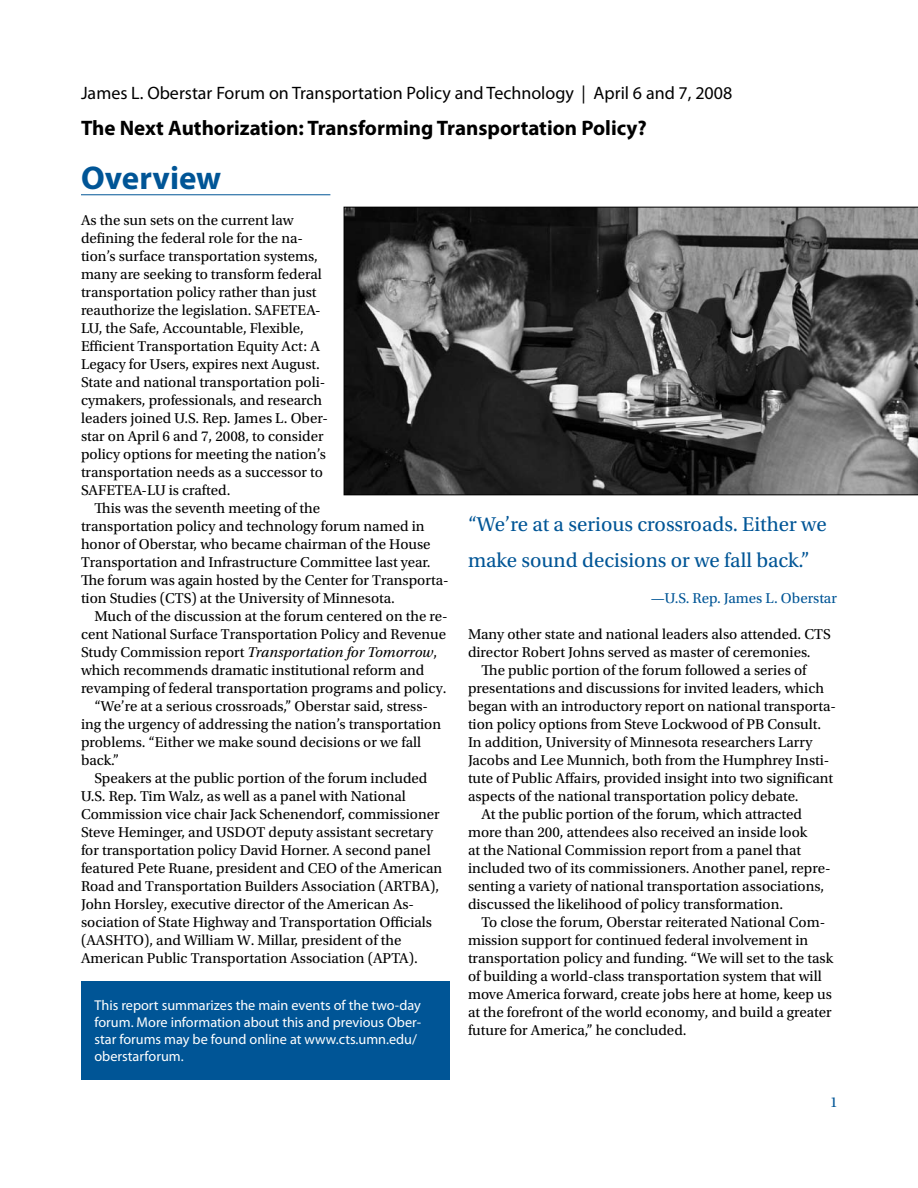
<style>
.page{position:relative;width:918px;height:1188px;background:#fff}
.page>*{position:absolute;margin:0;border:0;box-sizing:border-box;transform-origin:0 0}
.t1{font:700 33px "Myriad Pro";color:#005596}
.t2{font:21px/36px "Utopia Std";color:#005596}
.t3{font:700 21px "Myriad Pro";color:#000}
.t4{font:18px "Myriad Pro";color:#000}
.t5{font:15px/18px "Utopia Std";color:#000}
.t6{font:italic 15px "Utopia Std";color:#000}
.t7{font:15px "Utopia Std";color:#005596}
.t8{font:14.25px/17.1px "Myriad Pro";color:#fff}
.s1{font-style:normal}
</style>
<div class="page">
<hr style="left:81px;top:194px;width:249px;height:1px;background:#005596">
<div style="left:81px;top:981px;width:369px;height:99px;background:#005596"></div>
<svg style="left:344px;top:207px;width:574px;height:288px;background:#494949"></svg>
<p class="t4" style="left:81px;top:82px;width:653px">James L. Oberstar Forum on Transportation Policy and Technology | April 6 and 7, 2008</p>
<h2 class="t3" style="left:81px;top:114px;width:567px">The Next Authorization: Transforming Transportation Policy?</h2>
<h1 class="t1" style="left:81px;top:156px;width:142px">Overview</h1>
<p class="t5" style="left:81px;top:211px;width:248px">As the sun sets on the current law defining the federal role for the na&shy;tion’s surface transportation systems, many are seeking to transform federal transportation policy rather than just reauthorize the legislation. SAFETEA-LU, the Safe, Accountable, Flexible, Efficient Transportation Equity Act: A Legacy for Users, expires next August.<br>State and national transportation poli&shy;cymakers, professionals, and research leaders joined U.S. Rep. James L. Ober&shy;star on April 6 and 7, 2008, to consider policy options for meeting the nation’s transportation needs as a successor to SAFETEA-LU is crafted.</p>
<p class="t5" style="left:81px;top:499px;width:369px;text-indent:14px">This was the seventh meeting of the<br>transportation policy and technology forum named in honor of Oberstar, who became chairman of the House Transportation and Infrastructure Committee last year.<br>The forum was again hosted by the Center for Transporta&shy;tion Studies (CTS) at the University of Minnesota.</p>
<p class="t5" style="left:94px;top:607px;width:355px">Much of the discussion at the forum centered on the re-</p>
<p class="t5" style="left:81px;top:625px;width:367px">cent National Surface Transportation Policy and Revenue</p>
<p class="t6" style="left:81px;top:644px;width:358px"><span class="s1">Study Commission report</span> Transportation for Tomorrow<span class="s1">,</span></p>
<p class="t5" style="left:81px;top:661px;width:345px">which recommends dramatic institutional reform and</p>
<p class="t5" style="left:81px;top:679px;width:367px">revamping of federal transportation programs and policy.</p>
<p class="t5" style="left:94px;top:697px;width:335px">“We’re at a serious crossroads,” Oberstar said, stress-</p>
<p class="t5" style="left:81px;top:715px;width:362px">ing the urgency of addressing the nation’s transportation</p>
<p class="t5" style="left:81px;top:733px;width:342px">problems. “Either we make sound decisions or we fall</p>
<p class="t5" style="left:81px;top:751px;width:40px">back.”</p>
<p class="t5" style="left:94px;top:769px;width:335px">Speakers at the public portion of the forum included</p>
<p class="t5" style="left:81px;top:787px;width:326px">U.S. Rep. Tim Walz, as well as a panel with National</p>
<p class="t5" style="left:81px;top:805px;width:360px">Commission vice chair Jack Schenendorf, commissioner</p>
<p class="t5" style="left:81px;top:823px;width:354px">Steve Heminger, and USDOT deputy assistant secretary</p>
<p class="t5" style="left:81px;top:841px;width:351px">for transportation policy David Horner. A second panel</p>
<p class="t5" style="left:81px;top:859px;width:363px">featured Pete Ruane, president and CEO of the American</p>
<p class="t5" style="left:81px;top:877px;width:360px">Road and Transportation Builders Association (ARTBA),</p>
<p class="t5" style="left:81px;top:895px;width:335px">John Horsley, executive director of the American As-</p>
<p class="t5" style="left:81px;top:913px;width:353px">sociation of State Highway and Transportation Officials</p>
<p class="t5" style="left:81px;top:931px;width:322px">(AASHTO), and William W. Millar, president of the</p>
<p class="t5" style="left:81px;top:949px;width:338px">American Public Transportation Association (APTA).</p>
<p class="t8" style="left:94px;top:997px;width:328px">This report summarizes the main events of the two-day forum. More information about this and previous Ober&shy;star forums may be found online at www.cts.umn.edu/ oberstarforum.</p>
<h2 class="t2" style="left:468px;top:507px;width:360px">“We’re at a serious crossroads. Either we make sound decisions or we fall back.”</h2>
<p class="t7" style="left:651px;top:590px;width:188px">—U.S. Rep. James L. Oberstar</p>
<p class="t5" style="left:468px;top:625px;width:364px">Many other state and national leaders also attended. CTS</p>
<p class="t5" style="left:468px;top:643px;width:344px">director Robert Johns served as master of ceremonies.</p>
<p class="t5" style="left:482px;top:661px;width:326px">The public portion of the forum followed a series of</p>
<p class="t5" style="left:468px;top:679px;width:358px">presentations and discussions for invited leaders, which</p>
<p class="t5" style="left:468px;top:697px;width:370px">began with an introductory report on national transporta-</p>
<p class="t5" style="left:468px;top:715px;width:355px">tion policy options from Steve Lockwood of PB Consult.</p>
<p class="t5" style="left:468px;top:733px;width:346px">In addition, University of Minnesota researchers Larry</p>
<p class="t5" style="left:468px;top:751px;width:363px">Jacobs and Lee Munnich, both from the Humphrey Insti-</p>
<p class="t5" style="left:468px;top:769px;width:367px">tute of Public Affairs, provided insight into two significant</p>
<p class="t5" style="left:468px;top:787px;width:332px">aspects of the national transportation policy debate.</p>
<p class="t5" style="left:482px;top:805px;width:322px">At the public portion of the forum, which attracted</p>
<p class="t5" style="left:468px;top:823px;width:341px">more than 200, attendees also received an inside look</p>
<p class="t5" style="left:468px;top:841px;width:335px">at the National Commission report from a panel that</p>
<p class="t5" style="left:468px;top:859px;width:364px">included two of its commissioners. Another panel, repre-</p>
<p class="t5" style="left:468px;top:877px;width:358px">senting a variety of national transportation associations,</p>
<p class="t5" style="left:468px;top:895px;width:317px">discussed the likelihood of policy transformation.</p>
<p class="t5" style="left:482px;top:913px;width:345px">To close the forum, Oberstar reiterated National Com-</p>
<p class="t5" style="left:468px;top:931px;width:342px">mission support for continued federal involvement in</p>
<p class="t5" style="left:468px;top:949px;width:367px">transportation policy and funding. “We will set to the task</p>
<p class="t5" style="left:468px;top:967px;width:355px">of building a world-class transportation system that will</p>
<p class="t5" style="left:468px;top:985px;width:365px">move America forward, create jobs here at home, keep us</p>
<p class="t5" style="left:468px;top:1003px;width:365px">at the forefront of the world economy, and build a greater</p>
<p class="t5" style="left:468px;top:1021px;width:220px">future for America,” he concluded.</p>
<p class="t7" style="left:830px;top:1094px;width:9px">1</p>
</div>
